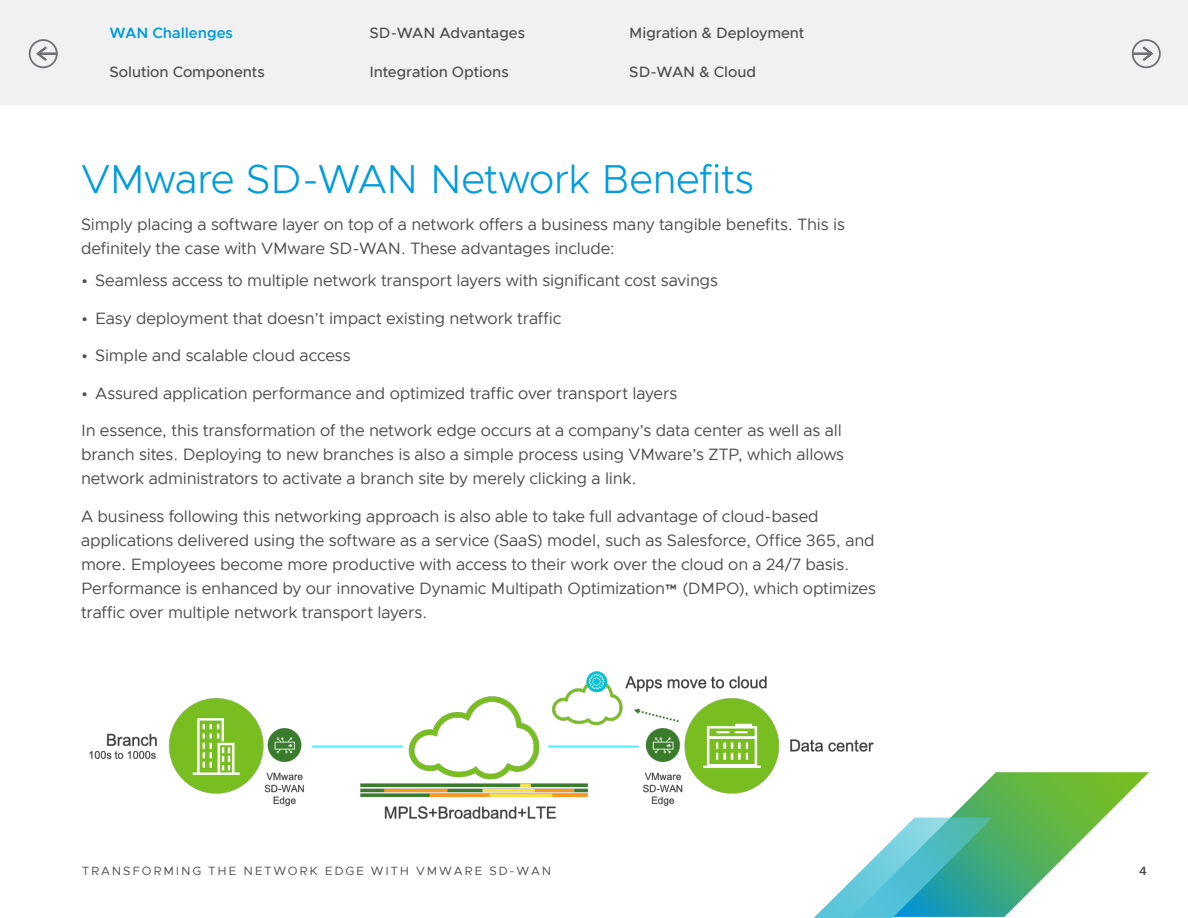
<style>
.page{position:relative;width:1188px;height:918px;background:#fff}
.page>*{position:absolute;margin:0;border:0;box-sizing:border-box;transform-origin:0 0}
.EB-BODY_MAIN_HEAD{font:300 40.5px "Metropolis";letter-spacing:-.015em;color:#009cdc}
.EB-BODY_TEXT{font:16.5px/24px "Metropolis";letter-spacing:-.01em;color:#4d4d4f}
.EB-BODY_MAIN_HEAD-2{font:16.5px/24px "Metropolis";letter-spacing:-.01em;color:#4d4d4f}
.t1{font:500 15px "Metropolis";letter-spacing:-.005em;color:#4d4d4f}
.t2{font:600 15px "Metropolis";color:#009cdc}
.t3{font:12px "Metropolis";letter-spacing:.15em;color:#4d4d4f}
.t4{font:600 12px "Metropolis";color:#4d4d4f}
</style>
<div class="page">
<div style="left:0;top:0;width:1188px;height:105px;background:#f1f1f1"></div>
<svg style="left:813px;top:772px;width:336px;height:146px"></svg>
<svg style="left:1133px;top:45px;width:21px;height:17px"></svg>
<div style="left:1132px;top:39px;width:29px;height:29px;border:2px solid #717175;border-radius:50%"></div>
<svg style="left:36px;top:45px;width:21px;height:17px"></svg>
<div style="left:29px;top:39px;width:29px;height:29px;border:2px solid #717175;border-radius:50%"></div>
<img style="left:89px;top:671px;width:793px;height:160px">
<p class="t2" style="left:110px;top:24px;width:125px">WAN Challenges</p>
<p class="t1" style="left:110px;top:63px;width:157px">Solution Components</p>
<p class="t1" style="left:369px;top:24px;width:157px">SD-WAN Advantages</p>
<p class="t1" style="left:369px;top:63px;width:141px">Integration Options</p>
<p class="t1" style="left:629px;top:24px;width:177px">Migration &amp; Deployment</p>
<p class="t1" style="left:629px;top:63px;width:128px">SD-WAN &amp; Cloud</p>
<p class="EB-BODY_MAIN_HEAD" style="left:81px;top:154px;width:675px">VMware SD-WAN Network Benefits</p>
<p class="EB-BODY_TEXT" style="left:81px;top:213px;width:765px">Simply placing a software layer on top of a network offers a business many tangible benefits. This is definitely the case with VMware SD-WAN. These advantages include:</p>
<p class="EB-BODY_TEXT" style="left:81px;top:269px;width:639px">• Seamless access to multiple network transport layers with significant cost savings</p>
<p class="EB-BODY_TEXT" style="left:81px;top:306px;width:482px">• Easy deployment that doesn’t impact existing network traffic</p>
<p class="EB-BODY_TEXT" style="left:81px;top:344px;width:271px">• Simple and scalable cloud access</p>
<p class="EB-BODY_TEXT" style="left:81px;top:381px;width:598px">• Assured application performance and optimized traffic over transport layers</p>
<p class="EB-BODY_MAIN_HEAD-2" style="left:81px;top:419px;width:765px">In essence, this transformation of the network edge occurs at a company’s data center as well as all branch sites. Deploying to new branches is also a simple process using VMware’s ZTP, which allows network administrators to activate a branch site by merely clicking a link.</p>
<p class="EB-BODY_TEXT" style="left:81px;top:504px;width:796px">A business following this networking approach is also able to take full advantage of cloud-based applications delivered using the software as a service (SaaS) model, such as Salesforce, Office 365, and more. Employees become more productive with access to their work over the cloud on a 24/7 basis.<br>Performance is enhanced by our innovative Dynamic Multipath Optimization™ (DMPO), which optimizes traffic over multiple network transport layers.</p>
<p class="t3" style="left:82px;top:864px;width:471px">TRANSFORMING THE NETWORK EDGE WITH VMWARE SD-WAN</p>
<p class="t4" style="left:1139px;top:864px;width:9px">4</p>
</div>
